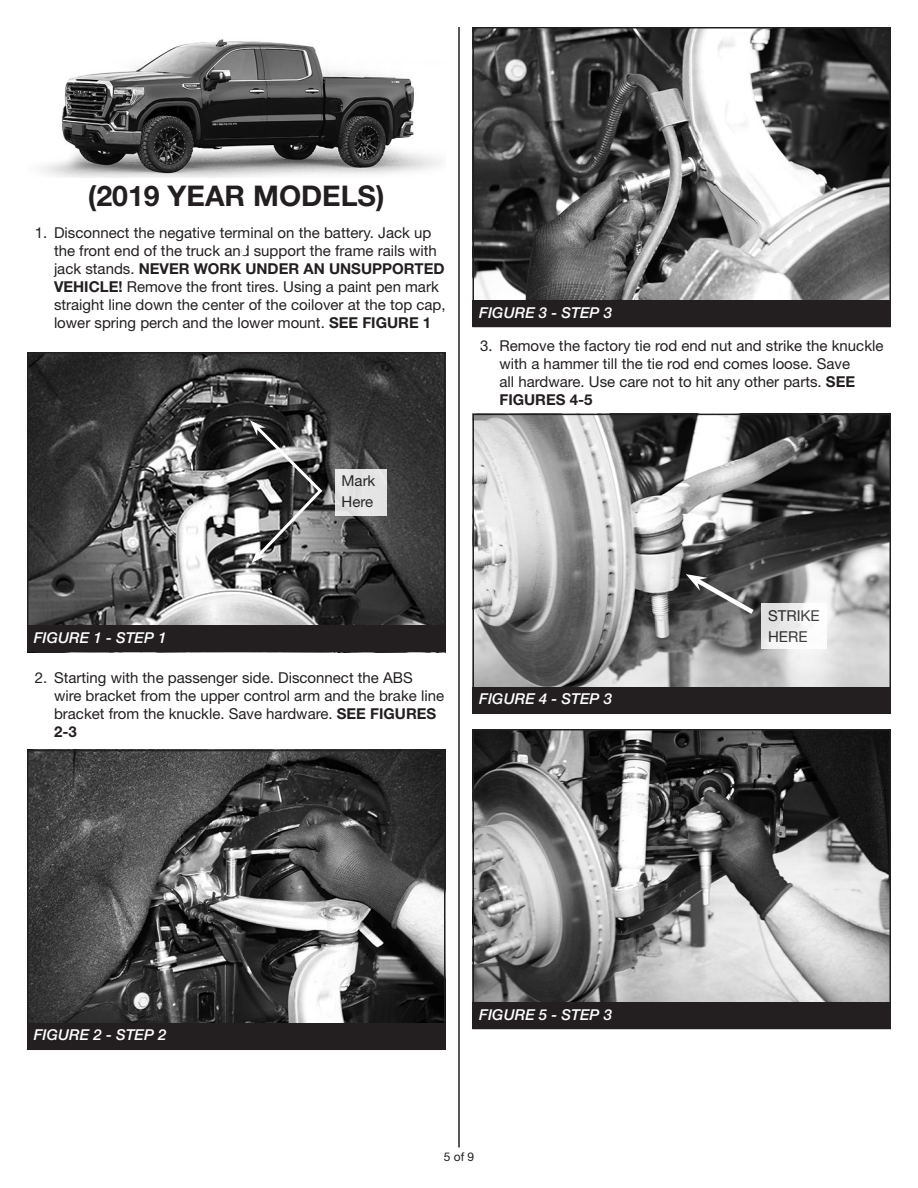
<style>
.page{position:relative;width:918px;height:1188px;background:#fff}
.page>*{position:absolute;margin:0;border:0;box-sizing:border-box;transform-origin:0 0}
.Instruction_-_Header{font:700 28.5px "Helvetica Neue LT Std";color:#231f20}
.t1{font:15px/18px "Helvetica Neue LT Std";color:#231f20}
.t2{font:italic 500 15px "Helvetica Neue LT Std";color:#fff}
.t3{font:12px "Helvetica Neue LT Std";color:#231f20}
.s1{font-weight:700}
</style>
<div class="page">
<hr style="left:458px;top:27px;width:2px;height:1121px;background:#231f20">
<img style="left:30px;top:753px;width:413px;height:270px">
<div style="left:27px;top:750px;width:419px;height:300px;border:2px solid #231f20"></div>
<div style="left:27px;top:1023px;width:419px;height:27px;background:#231f20"></div>
<img style="left:475px;top:30px;width:413px;height:270px">
<div style="left:472px;top:27px;width:419px;height:300px;border:2px solid #231f20"></div>
<div style="left:472px;top:300px;width:419px;height:27px;background:#231f20"></div>
<img style="left:475px;top:417px;width:413px;height:270px">
<div style="left:472px;top:414px;width:419px;height:300px;border:2px solid #231f20"></div>
<div style="left:472px;top:687px;width:419px;height:27px;background:#231f20"></div>
<div style="left:761px;top:603px;width:66px;height:45px;background:linear-gradient(to right,#dfdfdf,#fff)"></div>
<svg style="left:686px;top:574px;width:73px;height:44px;background:#686868"></svg>
<img style="left:475px;top:732px;width:413px;height:270px">
<div style="left:472px;top:729px;width:419px;height:300px;border:2px solid #231f20"></div>
<div style="left:472px;top:1002px;width:419px;height:27px;background:#231f20"></div>
<img style="left:30px;top:355px;width:413px;height:270px">
<div style="left:27px;top:352px;width:419px;height:300px;border:2px solid #231f20"></div>
<div style="left:27px;top:625px;width:419px;height:27px;background:#231f20"></div>
<svg style="left:250px;top:420px;width:74px;height:143px;background:#6f6f6f"></svg>
<div style="left:335px;top:469px;width:52px;height:46px;background:#e4e4e4"></div>
<img style="left:42px;top:39px;width:399px;height:138px">
<p class="Instruction_-_Header" style="left:88px;top:178px;width:298px">(2019 YEAR MODELS)</p>
<p class="t1" style="left:54px;top:223px;width:393px;text-indent:-19px">1. Disconnect the negative terminal on the battery. Jack up the front end of the truck and support the frame rails with jack stands. <span class="s1">NEVER WORK UNDER AN UNSUPPORTED VEHICLE!</span> Remove the front tires. Using a paint pen mark straight line down the center of the coilover at the top cap, lower spring perch and the lower mount. <span class="s1">SEE FIGURE 1</span></p>
<p class="t1" style="left:342px;top:470px;width:35px;line-height:21px">Mark<br>Here</p>
<p class="t2" style="left:479px;top:303px;width:134px">FIGURE 3 - STEP 3</p>
<p class="t1" style="left:500px;top:337px;width:386px;text-indent:-19px">3. Remove the factory tie rod end nut and strike the knuckle with a hammer till the tie rod end comes loose. Save<br>all hardware. Use care not to hit any other parts. <span class="s1">SEE FIGURES 4-5</span></p>
<p class="t2" style="left:34px;top:629px;width:134px">FIGURE 1 - STEP 1</p>
<p class="t1" style="left:54px;top:669px;width:392px;text-indent:-19px">2. Starting with the passenger side. Disconnect the ABS wire bracket from the upper control arm and the brake line bracket from the knuckle. Save hardware. <span class="s1">SEE FIGURES 2-3</span></p>
<p class="t2" style="left:479px;top:690px;width:134px">FIGURE 4 - STEP 3</p>
<p class="t1" style="left:768px;top:605px;width:53px;line-height:21px">STRIKE<br>HERE</p>
<p class="t2" style="left:34px;top:1026px;width:134px">FIGURE 2 - STEP 2</p>
<p class="t2" style="left:479px;top:1005px;width:134px">FIGURE 5 - STEP 3</p>
<p class="t3" style="left:444px;top:1150px;width:32px">5 of 9</p>
</div>
